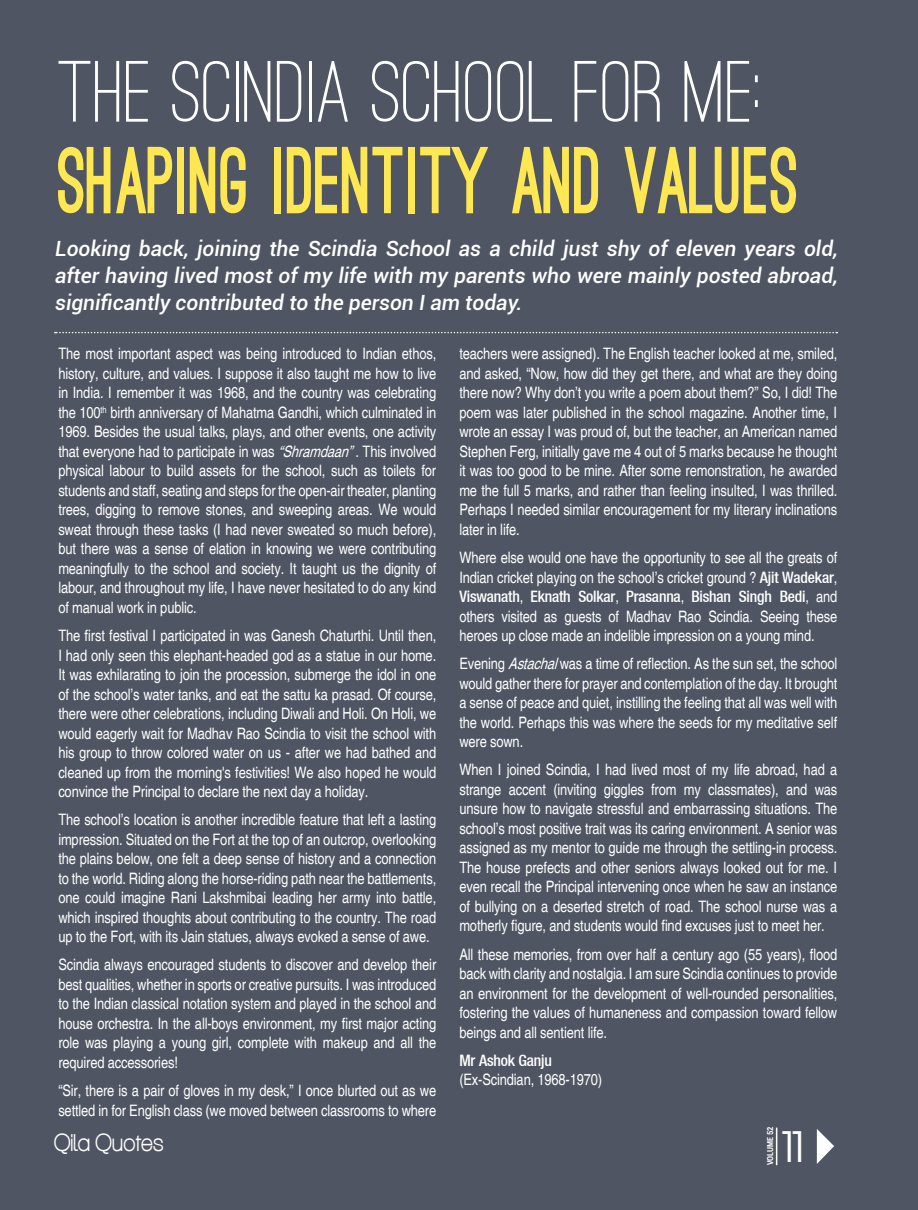
<style>
.page{position:relative;width:918px;height:1210px;background:#4f5562}
.page>*{position:absolute;margin:0;border:0;box-sizing:border-box;transform-origin:0 0}
.t1{font:900 90px "Ostrich Sans";color:#fde854;scale:.8 1}
.t2{font:500 90px "Ostrich Sans";color:#fff}
.t3{font:41.1px "Devil Breeze";color:#fff}
.t4{font:24px "Aliquam";color:#fff}
.t5{font:italic 500 21px/27px "Roboto";color:#fff;text-align:justify}
.t6{font:condensed 15.75px/19.5px "Helvetica";letter-spacing:-.01em;color:#fff;text-align:justify}
.t7{font:15.75px "Heavenetica Cond 6 Med SH";letter-spacing:-.01em;color:#fff}
.t8{font:700 condensed 8.25px "Roboto";color:#fff}
.s1{font-style:italic}
.s2{font-family:"Heavenetica Cond 6 Med SH";font-stretch:normal}
.s3{font-family:"Helvetica";font-stretch:condensed}
</style>
<div class="page">
<svg style="left:817px;top:1129px;width:17px;height:35px"></svg>
<hr style="left:776px;top:1127px;width:1px;height:38px;background:#fff">
<svg style="left:55px;top:332px;width:782px;height:1px"></svg>
<h1 class="t2" style="left:58px;top:38px;width:707px">THE SCINDIA SCHOOL FOR ME:</h1>
<h1 class="t1" style="left:58px;top:147px;width:928px">SHAPING IDENTITY AND VALUES</h1>
<h3 class="t5" style="left:55px;top:234px;width:784px">Looking back, joining the Scindia School as a child just shy of eleven years old, after having lived most of my life with my parents who were mainly posted abroad, significantly contributed to the person I am today.</h3>
<p class="t6" style="left:58px;top:344px;width:379px">The most important aspect was being introduced to Indian ethos, history, culture, and values. I suppose it also taught me how to live in India. I remember it was 1968, and the country was celebrating the 100<sup>th</sup> birth anniversary of Mahatma Gandhi, which culminated in 1969. Besides the usual talks, plays, and other events, one activity that everyone had to participate in was <span class="s1">“Shramdaan”</span>. This involved physical labour to build assets for the school, such as toilets for students and staff, seating and steps for the open-air theater, planting trees, digging to remove stones, and sweeping areas. We would sweat through these tasks (I had never sweated so much before), but there was a sense of elation in knowing we were contributing meaningfully to the school and society. It taught us the dignity of labour, and throughout my life, I have never hesitated to do any kind of manual work in public.</p>
<p class="t6" style="left:58px;top:626px;width:380px">The first festival I participated in was Ganesh Chaturthi. Until then, I had only seen this elephant-headed god as a statue in our home.<br>It was exhilarating to join the procession, submerge the idol in one of the school’s water tanks, and eat the sattu ka prasad. Of course, there were other celebrations, including Diwali and Holi. On Holi, we would eagerly wait for Madhav Rao Scindia to visit the school with his group to throw colored water on us - after we had bathed and cleaned up from the morning's festivities! We also hoped he would convince the Principal to declare the next day a holiday.</p>
<p class="t6" style="left:58px;top:810px;width:379px">The school’s location is another incredible feature that left a lasting impression. Situated on the Fort at the top of an outcrop, overlooking the plains below, one felt a deep sense of history and a connection to the world. Riding along the horse-riding path near the battlements, one could imagine Rani Lakshmibai leading her army into battle, which inspired thoughts about contributing to the country. The road up to the Fort, with its Jain statues, always evoked a sense of awe.</p>
<p class="t6" style="left:58px;top:955px;width:379px">Scindia always encouraged students to discover and develop their best qualities, whether in sports or creative pursuits. I was introduced to the Indian classical notation system and played in the school and house orchestra. In the all-boys environment, my first major acting role was playing a young girl, complete with makeup and all the required accessories!</p>
<p class="t6" style="left:58px;top:1081px;width:379px">“Sir, there is a pair of gloves in my desk,” I once blurted out as we settled in for English class (we moved between classrooms to where</p>
<h3 class="t4" style="left:54px;top:1129px;width:111px">Qila Quotes</h3>
<p class="t6" style="left:459px;top:344px;width:379px">teachers were assigned). The English teacher looked at me, smiled, and asked, “Now, how did they get there, and what are they doing there now? Why don’t you write a poem about them?” So, I did! The poem was later published in the school magazine. Another time, I wrote an essay I was proud of, but the teacher, an American named Stephen Ferg, initially gave me 4 out of 5 marks because he thought it was too good to be mine. After some remonstration, he awarded me the full 5 marks, and rather than feeling insulted, I was thrilled.<br>Perhaps I needed similar encouragement for my literary inclinations later in life.</p>
<p class="t6" style="left:459px;top:548px;width:379px">Where else would one have the opportunity to see all the greats of<br>Indian cricket playing on the school’s cricket ground ? <span class="s2">Ajit Wadekar</span>,</p>
<p class="t7" style="left:459px;top:586px;width:380px">Viswanath<span class="s3">,</span> Eknath Solkar<span class="s3">,</span> Prasanna<span class="s3">,</span> Bishan Singh Bedi<span class="s3">, and</span></p>
<p class="t6" style="left:459px;top:606px;width:379px">others visited as guests of Madhav Rao Scindia. Seeing these heroes up close made an indelible impression on a young mind.</p>
<p class="t6" style="left:459px;top:654px;width:380px">Evening <span class="s1">Astachal</span>was a time of reflection. As the sun set, the school would gather there for prayer and contemplation of the day. It brought a sense of peace and quiet, instilling the feeling that all was well with the world. Perhaps this was where the seeds for my meditative self were sown.</p>
<p class="t6" style="left:459px;top:760px;width:380px">When I joined Scindia, I had lived most of my life abroad, had a strange accent (inviting giggles from my classmates), and was unsure how to navigate stressful and embarrassing situations. The school’s most positive trait was its caring environment. A senior was assigned as my mentor to guide me through the settling-in process.<br>The house prefects and other seniors always looked out for me. I even recall the Principal intervening once when he saw an instance of bullying on a deserted stretch of road. The school nurse was a motherly figure, and students would find excuses just to meet her.</p>
<p class="t6" style="left:459px;top:944px;width:379px">All these memories, from over half a century ago (55 years), flood back with clarity and nostalgia. I am sure Scindia continues to provide an environment for the development of well-rounded personalities, fostering the values of humaneness and compassion toward fellow beings and all sentient life.</p>
<p class="t7" style="left:459px;top:1050px;width:94px">Mr Ashok Ganju</p>
<p class="t6" style="left:459px;top:1070px;width:144px">(Ex-Scindian, 1968-1970)</p>
<p class="t8" style="left:764px;top:1165px;width:40px;rotate:-90deg">VOLUME 52</p>
<h2 class="t3" style="left:781px;top:1128px;width:22px">11</h2>
</div>
